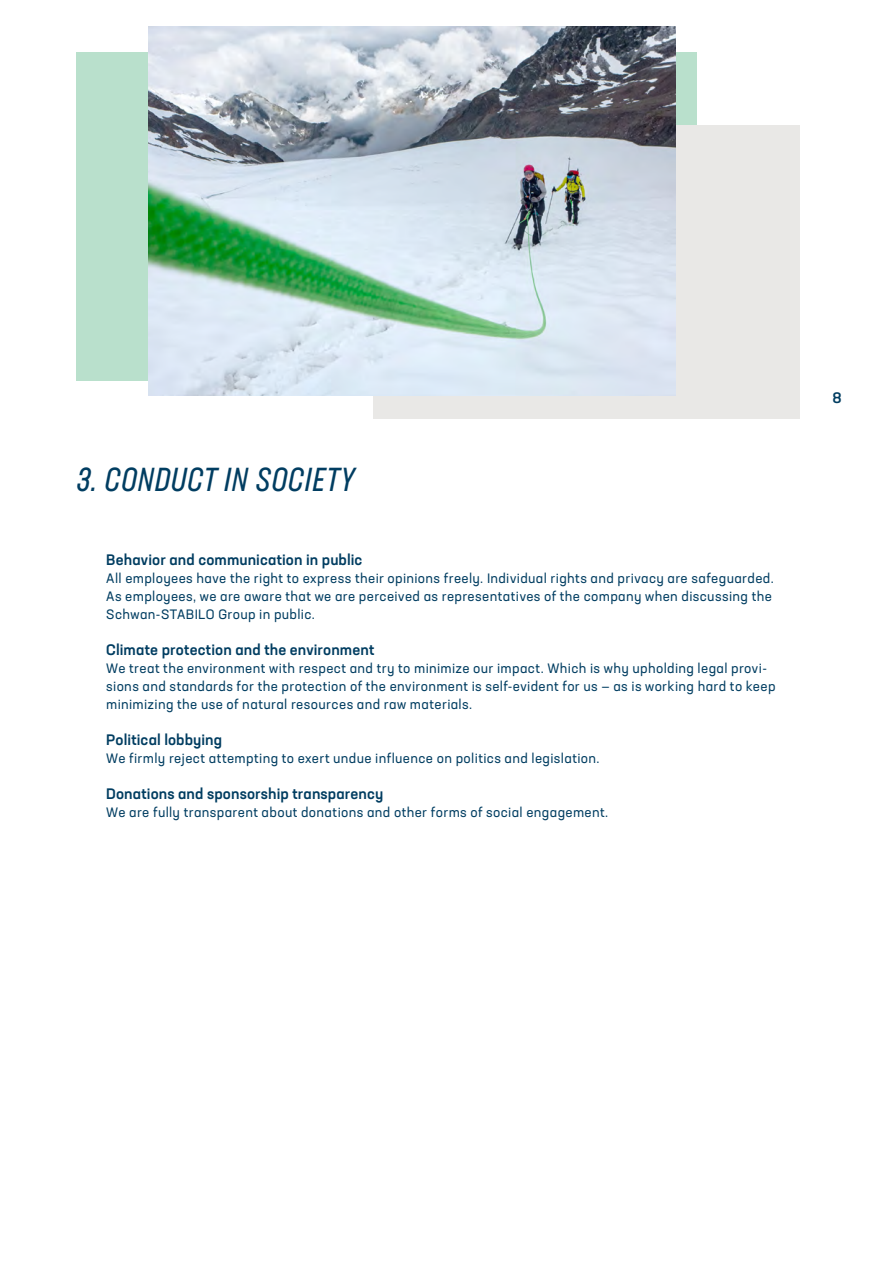
<style>
.page{position:relative;width:893px;height:1263px;background:#fff}
.page>*{position:absolute;margin:0;border:0;box-sizing:border-box;transform-origin:0 0}
.t1{font:italic 33px "Neusa Next Std Compact";letter-spacing:.03em;color:#013d61}
.t2{font:500 15px "Neusa Next Std";letter-spacing:.01em;color:#013d61}
.t3{font:13.5px/18px "Neusa Next Std";letter-spacing:.025em;color:#013d61}
</style>
<div class="page">
<div style="left:77px;top:52px;width:620px;height:328px;background:#b9e0cc"></div>
<div style="left:373px;top:126px;width:426px;height:293px;background:#e9e8e6"></div>
<img style="left:149px;top:26px;width:526px;height:370px">
<h1 class="t1" style="left:77px;top:460px;width:280px">3. CONDUCT IN SOCIETY</h1>
<p class="t2" style="left:106px;top:550px;width:258px">Behavior and communication in public</p>
<p class="t3" style="left:106px;top:569px;width:669px">All employees have the right to express their opinions freely. Individual rights and privacy are safeguarded.<br>As employees, we are aware that we are perceived as representatives of the company when discussing the<br>Schwan-STABILO Group in public.</p>
<p class="t2" style="left:106px;top:640px;width:270px">Climate protection and the environment</p>
<p class="t3" style="left:106px;top:659px;width:671px">We treat the environment with respect and try to minimize our impact. Which is why upholding legal provi&shy;sions and standards for the protection of the environment is self-evident for us — as is working hard to keep minimizing the use of natural resources and raw materials.</p>
<p class="t2" style="left:106px;top:730px;width:117px">Political lobbying</p>
<p class="t3" style="left:106px;top:749px;width:495px">We firmly reject attempting to exert undue influence on politics and legislation.</p>
<p class="t2" style="left:106px;top:784px;width:278px">Donations and sponsorship transparency</p>
<p class="t3" style="left:106px;top:803px;width:503px">We are fully transparent about donations and other forms of social engagement.</p>
<p class="t2" style="left:832px;top:388px;width:11px">8</p>
</div>
